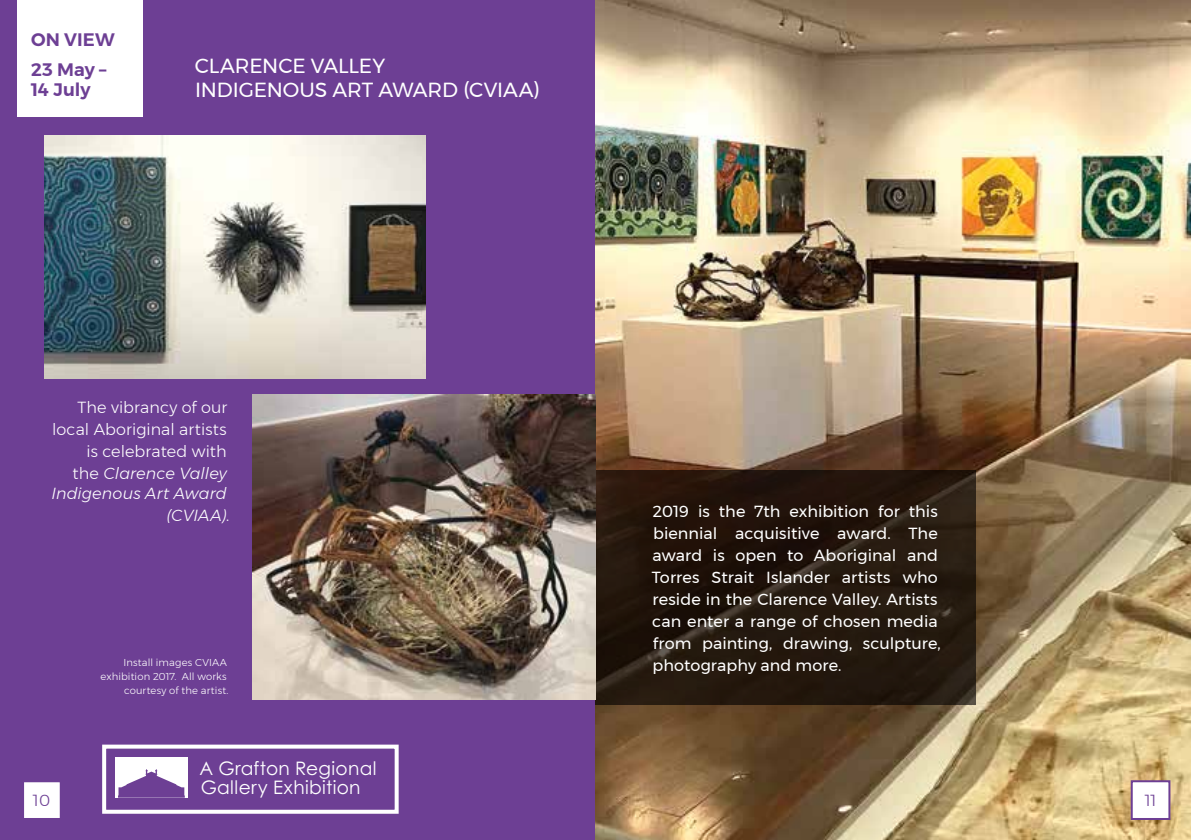
<style>
.page{position:relative;width:1191px;height:840px;background:#fff}
.page>*{position:absolute;margin:0;border:0;box-sizing:border-box;transform-origin:0 0}
.t1{font:20.4px/24px "Montserrat";letter-spacing:-.005em;color:#fff}
.t2{font:18.6px/19.6px "Century Gothic Pro Cyr";letter-spacing:.02em;color:#fff}
.t3{font:600 18px/30.2px "Montserrat";letter-spacing:.005em;color:#6d3f94}
.t4{font:16px/22px "Montserrat";letter-spacing:.005em;color:#fff}
.t5{font:300 16px/22px "Montserrat";letter-spacing:.005em;color:#fff;text-align:right}
.t6{font:italic 300 16px/22px "Montserrat";letter-spacing:.01em;color:#fff;text-align:right}
.t7{font:300 16px "Montserrat";color:#6d3f94}
.t8{font:300 10px/14px "Montserrat";letter-spacing:.015em;color:#fff;text-align:right}
.s1{font-style:italic}
.s2{font-style:normal}
</style>
<div class="page">
<div style="left:0;top:0;width:595px;height:839px;background:#6d3f94"></div>
<img style="left:595px;top:0;width:596px;height:839px">
<svg style="left:595px;top:470px;width:381px;height:234px;background:#24180e"></svg>
<img style="left:44px;top:136px;width:381px;height:242px">
<img style="left:252px;top:394px;width:343px;height:304px">
<div style="left:17px;top:0;width:126px;height:116px;background:#fff"></div>
<svg style="left:102px;top:744px;width:297px;height:70px"></svg>
<div style="left:22px;top:779px;width:40px;height:40px;background:#fff;border:2px solid #6d3f94"></div>
<div style="left:1130px;top:779px;width:40px;height:40px;background:#fff;border:2px solid #6d3f94"></div>
<p class="t3" style="left:31px;top:24px;width:85px">ON VIEW<br>23 May –</p>
<p class="t3" style="left:31px;top:74px;width:61px">14 July</p>
<p class="t1" style="left:195px;top:53px;width:346px">CLARENCE VALLEY<br>INDIGENOUS ART AWARD (CVIAA)</p>
<p class="t5" style="left:52px;top:395px;width:177px">The vibrancy of our local Aboriginal artists is celebrated with<br>the <span class="s1">Clarence Valley</span></p>
<p class="t6" style="left:51px;top:481px;width:179px">Indigenous Art Award (CVIAA)<span class="s2">.</span></p>
<p class="t8" style="left:100px;top:655px;width:129px">Install images CVIAA exhibition 2017. All works courtesy of the artist.</p>
<p class="t4" style="left:652px;top:500px;width:290px">2019 is the 7th exhibition for this biennial acquisitive award. The award is open to Aboriginal and<br>Torres Strait Islander artists who reside in the Clarence Valley. Artists can enter a range of chosen media from painting, drawing, sculpture, photography and more.</p>
<p class="t2" style="left:199px;top:757px;width:179px">A Grafton Regional<br>Gallery Exhibition</p>
<p class="t7" style="left:33px;top:787px;width:19px">10</p>
<p class="t7" style="left:1144px;top:787px;width:13px">11</p>
</div>
